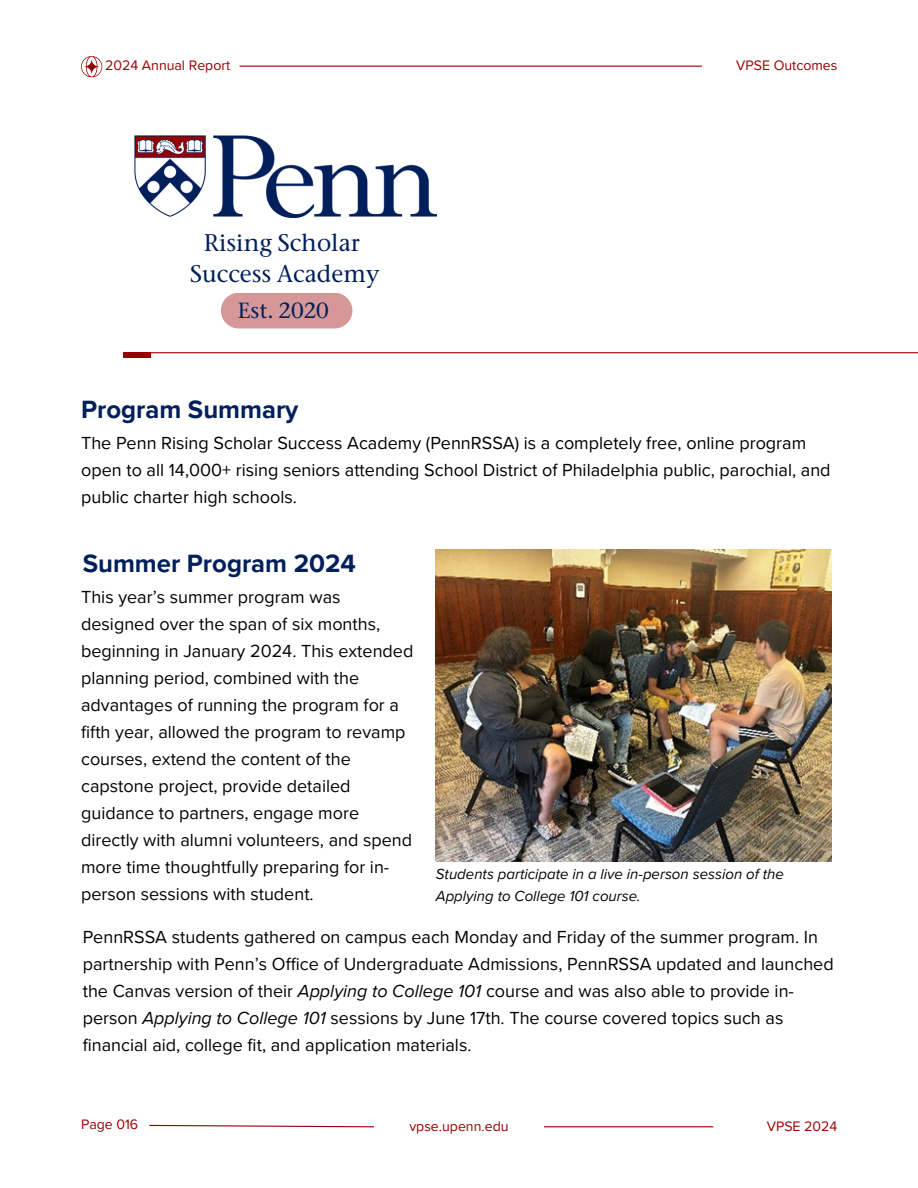
<style>
.page{position:relative;width:918px;height:1188px;background:#fff}
.page>*{position:absolute;margin:0;border:0;box-sizing:border-box;transform-origin:0 0}
.t1{font:700 25.8px "Proxima Nova";color:#011f5b}
.t2{font:500 24px/31px "Stone Serif ITC Pro";color:#011f5b;text-align:center}
.t3{font:500 21.9px "Stone Serif ITC Pro";color:#011f5b}
.t4{font:18px/27px "Proxima Nova";color:#040404}
.t5{font:18px/27px "Proxima Nova";color:#000}
.t6{font:italic 15px/21.3px "Proxima Nova";color:#040404}
.t7{font:14.1px "Proxima Nova";color:#900}
.s1{font-style:italic}
</style>
<div class="page">
<svg style="left:149px;top:1124px;width:225px;height:4px"></svg>
<hr style="left:544px;top:1126px;width:169px;height:1px;background:#900">
<hr style="left:123px;top:352px;width:795px;height:1px;background:#900">
<div style="left:123px;top:353px;width:28px;height:5px;background:#900"></div>
<img style="left:134px;top:135px;width:302px;height:83px">
<img style="left:436px;top:549px;width:396px;height:312px">
<div style="left:221px;top:293px;width:131px;height:35px;background:#d59797;border-radius:18px"></div>
<svg style="left:81px;top:56px;width:21px;height:21px"></svg>
<hr style="left:240px;top:66px;width:462px;height:1px;background:#900">
<p class="t7" style="left:105px;top:57px;width:127px">2024 Annual Report</p>
<p class="t7" style="left:736px;top:57px;width:103px">VPSE Outcomes</p>
<p class="t2" style="left:190px;top:230px;width:191px">Rising Scholar<br>Success Academy</p>
<p class="t3" style="left:238px;top:302px;width:92px">Est. 2020</p>
<h4 class="t1" style="left:81px;top:395px;width:219px">Program Summary</h4>
<h1 class="t5" style="left:81px;top:430px;width:751px">The Penn Rising Scholar Success Academy (PennRSSA) is a completely free, online program open to all 14,000+ rising seniors attending School District of Philadelphia public, parochial, and public charter high schools.</h1>
<p class="t1" style="left:83px;top:548px;width:275px">Summer Program 2024</p>
<p class="t4" style="left:81px;top:584px;width:334px">This year’s summer program was designed over the span of six months, beginning in January 2024. This extended planning period, combined with the advantages of running the program for a fifth year, allowed the program to revamp courses, extend the content of the capstone project, provide detailed guidance to partners, engage more directly with alumni volunteers, and spend more time thoughtfully preparing for in&shy;person sessions with student.</p>
<h1 class="t4" style="left:83px;top:924px;width:753px">PennRSSA students gathered on campus each Monday and Friday of the summer program. In partnership with Penn’s Office of Undergraduate Admissions, PennRSSA updated and launched the Canvas version of their <span class="s1">Applying to College 101</span> course and was also able to provide in&shy;person <span class="s1">Applying to College 101</span> sessions by June 17th. The course covered topics such as financial aid, college fit, and application materials.</h1>
<h4 class="t6" style="left:436px;top:864px;width:350px">Students participate in a live in-person session of the<br>Applying to College 101 course.</h4>
<p class="t7" style="left:81px;top:1116px;width:59px">Page 016</p>
<h3 class="t7" style="left:409px;top:1118px;width:101px">vpse.upenn.edu</h3>
<h2 class="t7" style="left:767px;top:1118px;width:72px">VPSE 2024</h2>
</div>
